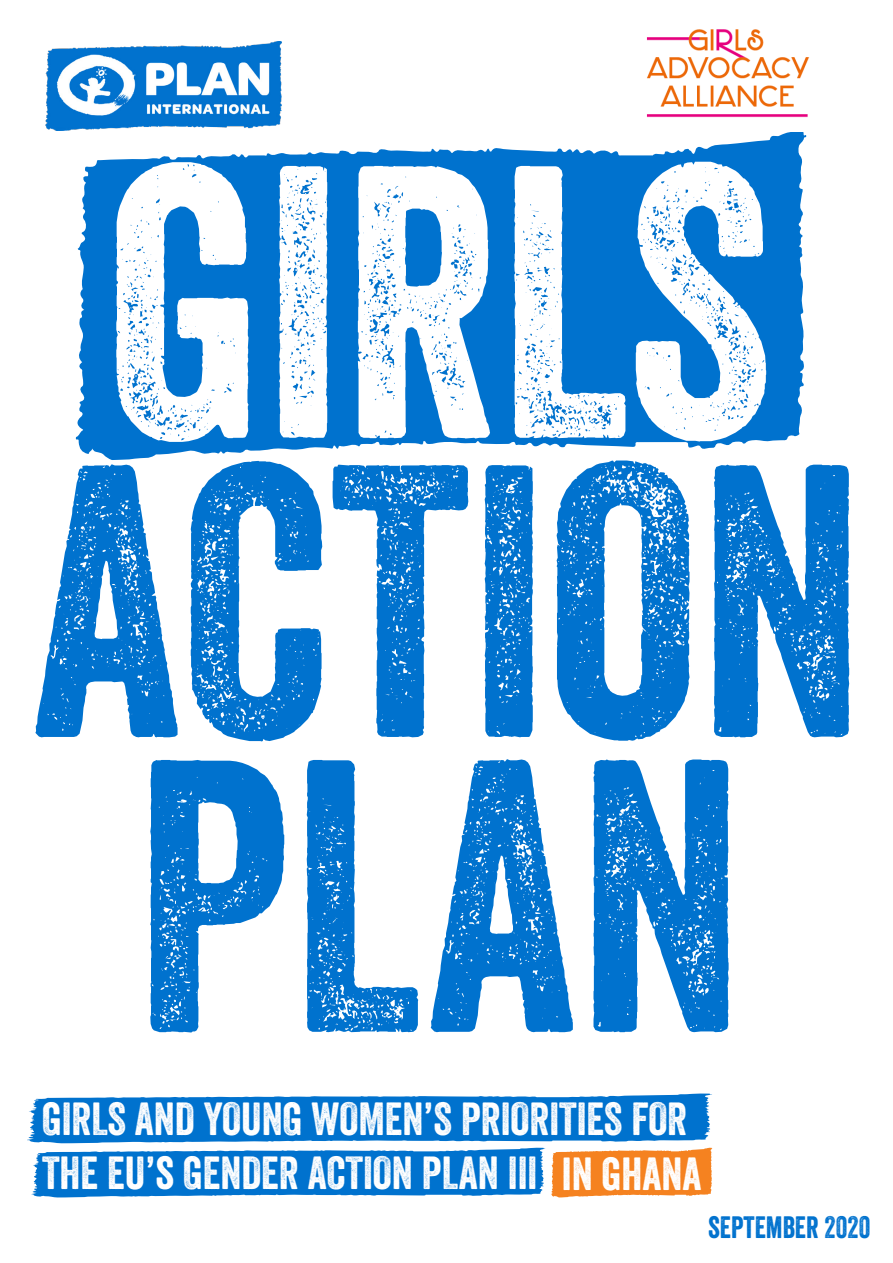
<style>
.page{position:relative;width:893px;height:1263px;background:#fff}
.page>*{position:absolute;margin:0;border:0;box-sizing:border-box;transform-origin:0 0}
.t1{font:375px "Veneer";color:#0072ce;scale:.95 1}
.t2{font:375px "Veneer";color:#fff;scale:.95 1}
.t3{font:45px/54px "Veneer";color:#fff}
.t4{font:30px "Veneer";color:#0072ce;scale:.95 1}
</style>
<div class="page">
<svg style="left:75px;top:132px;width:732px;height:328px;background:#1d82d3"></svg>
<img style="left:46px;top:41px;width:236px;height:90px">
<img style="left:646px;top:29px;width:164px;height:89px">
<svg style="left:27px;top:1093px;width:686px;height:104px;background:#418ac4"></svg>
<h1 class="t2" style="left:108px;top:74px;width:701px">GIRLS</h1>
<h1 class="t1" style="left:32px;top:373px;width:878px">ACTION</h1>
<h1 class="t1" style="left:135px;top:668px;width:642px">PLAN</h1>
<p class="t3" style="left:42px;top:1091px;width:661px">GIRLS AND YOUNG WOMEN’S PRIORITIES FOR<br>THE EU’S GENDER ACTION PLAN III IN GHANA</p>
<p class="t4" style="left:708px;top:1209px;width:172px">SEPTEMBER 2020</p>
</div>
